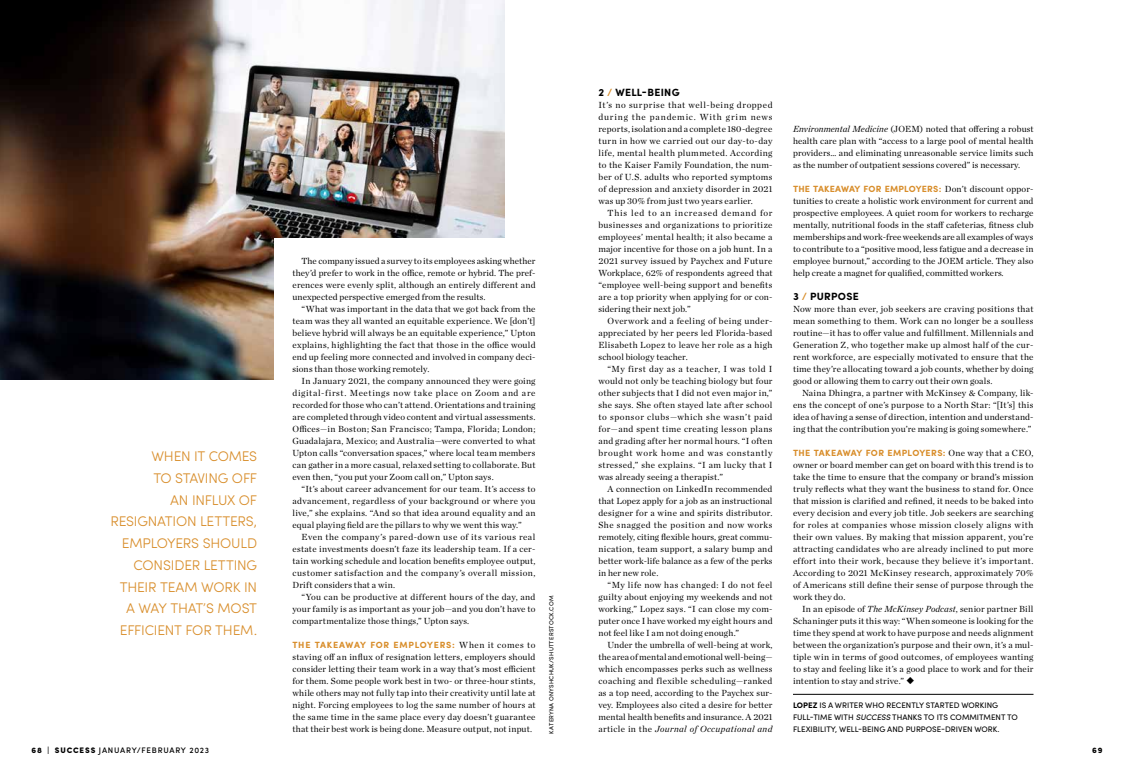
<style>
.page{position:relative;width:1134px;height:783px;background:#fff}
.page>*{position:absolute;margin:0;border:0;box-sizing:border-box;transform-origin:0 0}
.t1{font:300 14px/21.8px "Sofia Pro";letter-spacing:-.015em;color:#d88d2a;text-align:right}
.t2{font:700 10.5px "Sofia Pro";letter-spacing:.03em;color:#000}
.t3{font:9px/12px "Chronicle Deck";letter-spacing:.01em;color:#000;text-align:justify}
.t4{font:700 9px "Sofia Pro";letter-spacing:.03em;color:#d88d2a}
.t5{font:700 9px "Sofia Pro";letter-spacing:.08em;color:#d88d2a}
.t6{font:8px/12px "Sofia Pro";color:#000}
.t7{font:500 8px "Sofia Pro";letter-spacing:.095em;color:#000}
.t8{font:900 8px "Sofia Pro";color:#000}
.t9{font:6px "Sofia Pro";letter-spacing:.035em;color:#000}
.s1{font-family:"Chronicle Deck";font-weight:400;color:#000}
.s2{color:#d88d2a}
.s3{font-style:italic}
.s4{font-weight:700}
.s5{font-weight:900}
</style>
<div class="page">
<img style="left:0;top:0;width:504px;height:380px">
<div style="left:274px;top:238px;width:241px;height:246px;background:#fff"></div>
<hr style="left:793px;top:694px;width:241px;height:1px;background:#000">
<h1 class="t1" style="left:110px;top:444px;width:148px">WHEN IT COMES<br>TO STAVING OFF<br>AN INFLUX OF<br>RESIGNATION LETTERS,<br>EMPLOYERS SHOULD<br>CONSIDER LETTING<br>THEIR TEAM WORK IN<br>A WAY THAT’S MOST<br>EFFICIENT FOR THEM.</h1>
<p class="t3" style="left:292px;top:254px;width:245px;text-indent:9px">The company issued a survey to its employees asking whether they’d prefer to work in the office, remote or hybrid. The pref&shy;erences were evenly split, although an entirely different and unexpected perspective emerged from the results.</p>
<p class="t3" style="left:292px;top:302px;width:245px;text-indent:9px">“What was important in the data that we got back from the team was they all wanted an equitable experience. We [don’t] believe hybrid will always be an equitable experience,” Upton explains, highlighting the fact that those in the office would end up feeling more connected and involved in company deci&shy;sions than those working remotely.</p>
<p class="t3" style="left:292px;top:374px;width:245px;text-indent:9px">In January 2021, the company announced they were going digital-first. Meetings now take place on Zoom and are recorded for those who can’t attend. Orientations and training are completed through video content and virtual assessments.<br>Offices—in Boston; San Francisco; Tampa, Florida; London; Guadalajara, Mexico; and Australia—were converted to what Upton calls “conversation spaces,” where local team members can gather in a more casual, relaxed setting to collaborate. But even then, “you put your Zoom call on,” Upton says.</p>
<p class="t3" style="left:292px;top:482px;width:245px;text-indent:9px">“It’s about career advancement for our team. It’s access to advancement, regardless of your background or where you live,” she explains. “And so that idea around equality and an equal playing field are the pillars to why we went this way.”</p>
<p class="t3" style="left:292px;top:530px;width:245px;text-indent:9px">Even the company’s pared-down use of its various real estate investments doesn’t faze its leadership team. If a cer&shy;tain working schedule and location benefits employee output, customer satisfaction and the company’s overall mission, Drift considers that a win.</p>
<p class="t3" style="left:292px;top:590px;width:245px;text-indent:9px">“You can be productive at different hours of the day, and your family is as important as your job—and you don’t have to compartmentalize those things,” Upton says.</p>
<p class="t5" style="left:292px;top:638px;width:245px">THE TAKEAWAY FOR EMPLOYERS: <span class="s1">When it comes to</span></p>
<p class="t3" style="left:292px;top:650px;width:245px">staving off an influx of resignation letters, employers should consider letting their team work in a way that’s most efficient for them. Some people work best in two- or three-hour stints, while others may not fully tap into their creativity until late at night. Forcing employees to log the same number of hours at the same time in the same place every day doesn’t guarantee that their best work is being done. Measure output, not input.</p>
<p class="t9" style="left:547px;top:734px;width:139px;rotate:-90deg">KATERYNA ONYSHCHUK/SHUTTERSTOCK.COM</p>
<p class="t2" style="left:598px;top:84px;width:83px">2 <span class="s2">/</span> WELL-BEING</p>
<p class="t3" style="left:598px;top:98px;width:176px">It’s no surprise that well-being dropped during the pandemic. With grim news reports, isolation and a complete 180-degree turn in how we carried out our day-to-day life, mental health plummeted. According to the Kaiser Family Foundation, the num&shy;ber of U.S. adults who reported symptoms of depression and anxiety disorder in 2021 was up 30% from just two years earlier.</p>
<p class="t3" style="left:598px;top:206px;width:176px;text-indent:9px">This led to an increased demand for businesses and organizations to prioritize employees’ mental health; it also became a major incentive for those on a job hunt. In a 2021 survey issued by Paychex and Future Workplace, 62% of respondents agreed that “employee well-being support and benefits are a top priority when applying for or con&shy;sidering their next job.”</p>
<p class="t3" style="left:598px;top:314px;width:176px;text-indent:9px">Overwork and a feeling of being under&shy;appreciated by her peers led Florida-based Elisabeth Lopez to leave her role as a high school biology teacher.</p>
<p class="t3" style="left:598px;top:362px;width:176px;text-indent:9px">“My first day as a teacher, I was told I would not only be teaching biology but four other subjects that I did not even major in,” she says. She often stayed late after school to sponsor clubs—which she wasn’t paid for—and spent time creating lesson plans and grading after her normal hours. “I often brought work home and was constantly stressed,” she explains. “I am lucky that I was already seeing a therapist.”</p>
<p class="t3" style="left:598px;top:482px;width:176px;text-indent:9px">A connection on LinkedIn recommended that Lopez apply for a job as an instructional designer for a wine and spirits distributor.<br>She snagged the position and now works remotely, citing flexible hours, great commu&shy;nication, team support, a salary bump and better work-life balance as a few of the perks in her new role.</p>
<p class="t3" style="left:598px;top:578px;width:176px;text-indent:9px">“My life now has changed: I do not feel guilty about enjoying my weekends and not working,” Lopez says. “I can close my com&shy;puter once I have worked my eight hours and not feel like I am not doing enough.”</p>
<p class="t3" style="left:598px;top:638px;width:176px;text-indent:9px">Under the umbrella of well-being at work, the area of mental and emotional well-being— which encompasses perks such as wellness coaching and flexible scheduling—ranked as a top need, according to the Paychex sur&shy;vey. Employees also cited a desire for better mental health benefits and insurance. A 2021 article in the <span class="s3">Journal of Occupational and</span></p>
<p class="t3" style="left:793px;top:122px;width:242px"><span class="s3">Environmental Medicine</span> (JOEM) noted that offering a robust health care plan with “access to a large pool of mental health providers… and eliminating unreasonable service limits such as the number of outpatient sessions covered” is necessary.</p>
<p class="t4" style="left:793px;top:182px;width:242px">THE TAKEAWAY FOR EMPLOYERS: <span class="s1">Don’t discount oppor-</span></p>
<p class="t3" style="left:793px;top:194px;width:242px">tunities to create a holistic work environment for current and prospective employees. A quiet room for workers to recharge mentally, nutritional foods in the staff cafeterias, fitness club memberships and work-free weekends are all examples of ways to contribute to a “positive mood, less fatigue and a decrease in employee burnout,” according to the JOEM article. They also help create a magnet for qualified, committed workers.</p>
<p class="t2" style="left:793px;top:288px;width:67px">3 <span class="s2">/</span> PURPOSE</p>
<p class="t3" style="left:793px;top:302px;width:242px">Now more than ever, job seekers are craving positions that mean something to them. Work can no longer be a soulless routine—it has to offer value and fulfillment. Millennials and Generation Z, who together make up almost half of the cur&shy;rent workforce, are especially motivated to ensure that the time they’re allocating toward a job counts, whether by doing good or allowing them to carry out their own goals.</p>
<p class="t3" style="left:793px;top:386px;width:242px;text-indent:9px">Naina Dhingra, a partner with McKinsey &amp; Company, lik&shy;ens the concept of one’s purpose to a North Star: “[It’s] this idea of having a sense of direction, intention and understand&shy;ing that the contribution you’re making is going somewhere.”</p>
<p class="t4" style="left:793px;top:446px;width:242px">THE TAKEAWAY FOR EMPLOYERS: <span class="s1">One way that a CEO,</span></p>
<p class="t3" style="left:793px;top:458px;width:242px">owner or board member can get on board with this trend is to take the time to ensure that the company or brand’s mission truly reflects what they want the business to stand for. Once that mission is clarified and refined, it needs to be baked into every decision and every job title. Job seekers are searching for roles at companies whose mission closely aligns with their own values. By making that mission apparent, you’re attracting candidates who are already inclined to put more effort into their work, because they believe it’s important.<br>According to 2021 McKinsey research, approximately 70% of Americans still define their sense of purpose through the work they do.</p>
<p class="t3" style="left:793px;top:602px;width:242px;text-indent:9px">In an episode of <span class="s3">The McKinsey Podcast</span>, senior partner Bill Schaninger puts it this way: “When someone is looking for the time they spend at work to have purpose and needs alignment between the organization’s purpose and their own, it’s a mul&shy;tiple win in terms of good outcomes, of employees wanting to stay and feeling like it’s a good place to work and for their intention to stay and strive.” ◆</p>
<p class="t6" style="left:793px;top:699px;width:226px"><span class="s4">LOPEZ</span> IS A WRITER WHO RECENTLY STARTED WORKING<br>FULL-TIME WITH <span class="s3">SUCCESS</span> THANKS TO ITS COMMITMENT TO<br>FLEXIBILITY, WELL-BEING AND PURPOSE-DRIVEN WORK.</p>
<p class="t7" style="left:31px;top:744px;width:179px"><span class="s5">68 | SUCCESS</span> JANUARY/FEBRUARY 2023</p>
<p class="t8" style="left:1092px;top:744px;width:12px">69</p>
</div>
